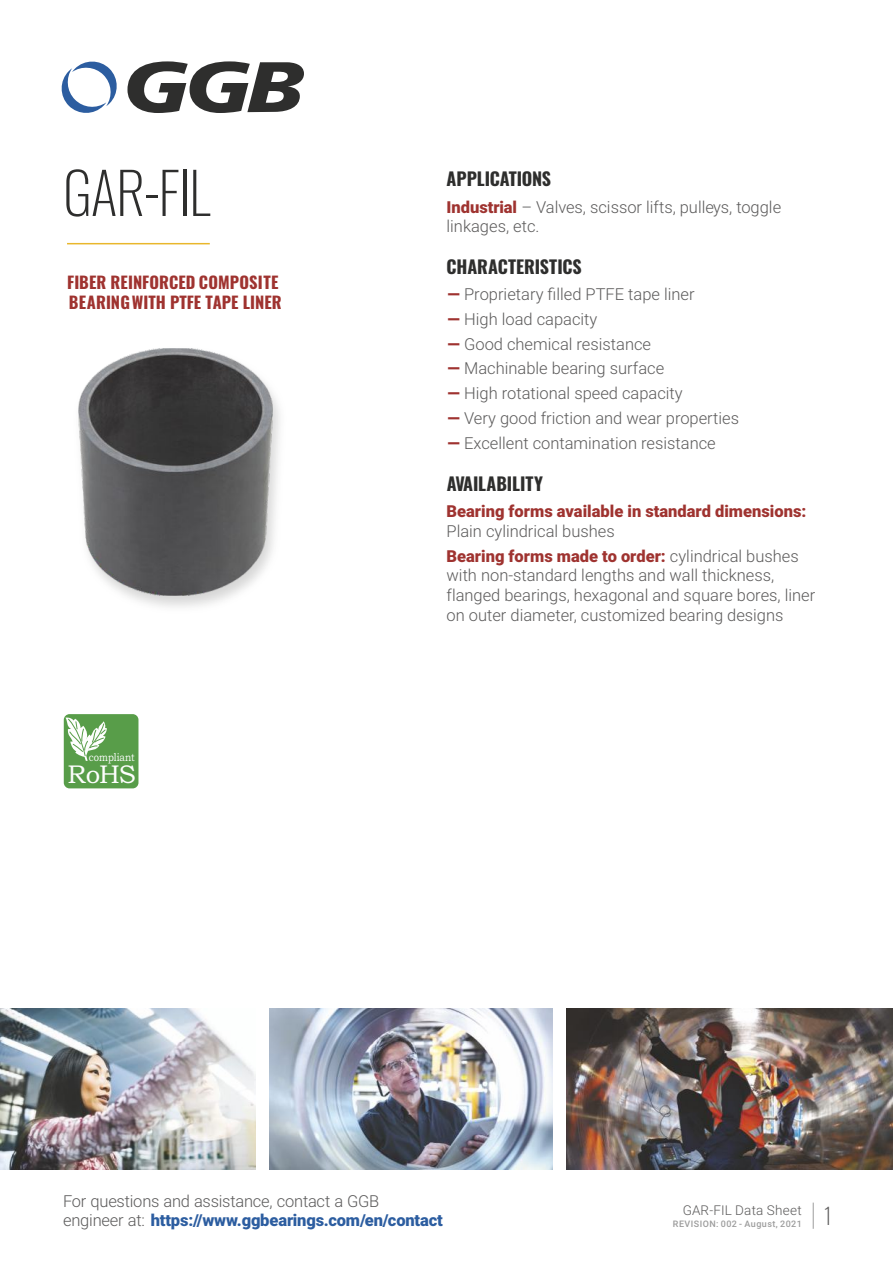
<style>
.page{position:relative;width:893px;height:1263px;background:#fff}
.page>*{position:absolute;margin:0;border:0;box-sizing:border-box;transform-origin:0 0}
.t1{font:200 57px "Oswald";letter-spacing:-.025em;color:#2e2e2d}
.t2{font:25.65px "Bookman Old Style";color:#fefefe}
.t3{font:200 22.5px "Oswald";color:#5c5b5b}
.t4{font:700 18px "Oswald";color:#2e2e2d}
.t5{font:300 16.5px/19.5px "Roboto";color:#5c5b5b}
.t6{font:700 16.5px/19.5px "Oswald";color:#9f3330}
.t7{font:900 16.5px "Roboto";color:#9f3330}
.t8{font:300 13.5px "Roboto";letter-spacing:.02em;color:#5c5b5b}
.t9{font:11.25px "Bookman Old Style";color:#fefefe;scale:.84 1}
.t10{font:500 9px "Roboto";letter-spacing:.05em;color:#9c9c9c}
.s1{font-weight:900;color:#9f3330}
.s2{font-weight:900;color:#2c5da0}
</style>
<div class="page">
<img style="left:0;top:1008px;width:256px;height:161px">
<img style="left:269px;top:1008px;width:284px;height:161px">
<img style="left:566px;top:1008px;width:327px;height:161px">
<svg style="left:813px;top:1202px;width:1px;height:27px"></svg>
<svg style="left:61px;top:61px;width:56px;height:52px"></svg>
<svg style="left:127px;top:61px;width:177px;height:52px"></svg>
<hr style="left:67px;top:243px;width:143px;height:1px;background:#e9b72c">
<img style="left:78px;top:348px;width:202px;height:259px">
<img style="left:79px;top:349px;width:194px;height:247px">
<div style="left:64px;top:714px;width:74px;height:74px;background:#589d49;border-radius:6px"></div>
<svg style="left:63px;top:717px;width:44px;height:44px"></svg>
<h1 class="t1" style="left:63px;top:154px;width:149px">GAR-FIL</h1>
<p class="t6" style="left:67px;top:273px;width:216px">FIBER REINFORCED COMPOSITE<br>BEARING WITH PTFE TAPE LINER</p>
<p class="t9" style="left:89px;top:752px;width:56px">compliant</p>
<h2 class="t2" style="left:67px;top:765px;width:70px">RoHS</h2>
<p class="t4" style="left:447px;top:166px;width:106px">APPLICATIONS</p>
<p class="t5" style="left:447px;top:199px;width:336px"><span class="s1">Industrial</span> – Valves, scissor lifts, pulleys, toggle linkages, etc.</p>
<p class="t4" style="left:447px;top:254px;width:137px">CHARACTERISTICS</p>
<p class="t5" style="left:447px;top:286px;width:249px"><span class="s1">—</span> Proprietary filled PTFE tape liner</p>
<p class="t5" style="left:447px;top:311px;width:151px"><span class="s1">—</span> High load capacity</p>
<p class="t5" style="left:447px;top:336px;width:205px"><span class="s1">—</span> Good chemical resistance</p>
<p class="t5" style="left:447px;top:360px;width:218px"><span class="s1">—</span> Machinable bearing surface</p>
<p class="t5" style="left:447px;top:385px;width:237px"><span class="s1">—</span> High rotational speed capacity</p>
<p class="t5" style="left:447px;top:410px;width:293px"><span class="s1">—</span> Very good friction and wear properties</p>
<p class="t5" style="left:447px;top:435px;width:270px"><span class="s1">—</span> Excellent contamination resistance</p>
<p class="t4" style="left:447px;top:471px;width:98px">AVAILABILITY</p>
<p class="t7" style="left:447px;top:505px;width:361px">Bearing forms available in standard dimensions:</p>
<p class="t5" style="left:447px;top:520px;width:354px;line-height:24.8px">Plain cylindrical bushes<br><span class="s1">Bearing forms made to order:</span> cylindrical bushes</p>
<p class="t5" style="left:447px;top:567px;width:370px">with non-standard lengths and wall thickness, flanged bearings, hexagonal and square bores, liner on outer diameter, customized bearing designs</p>
<p class="t5" style="left:63px;top:1193px;width:381px">For questions and assistance, contact a GGB engineer at: <span class="s2">https://www.ggbearings.com/en/contact</span></p>
<p class="t8" style="left:683px;top:1204px;width:121px">GAR-FIL Data Sheet</p>
<p class="t10" style="left:673px;top:1220px;width:130px">REVISION: 002 - August, 2021</p>
<h3 class="t3" style="left:823px;top:1200px;width:11px">1</h3>
</div>
